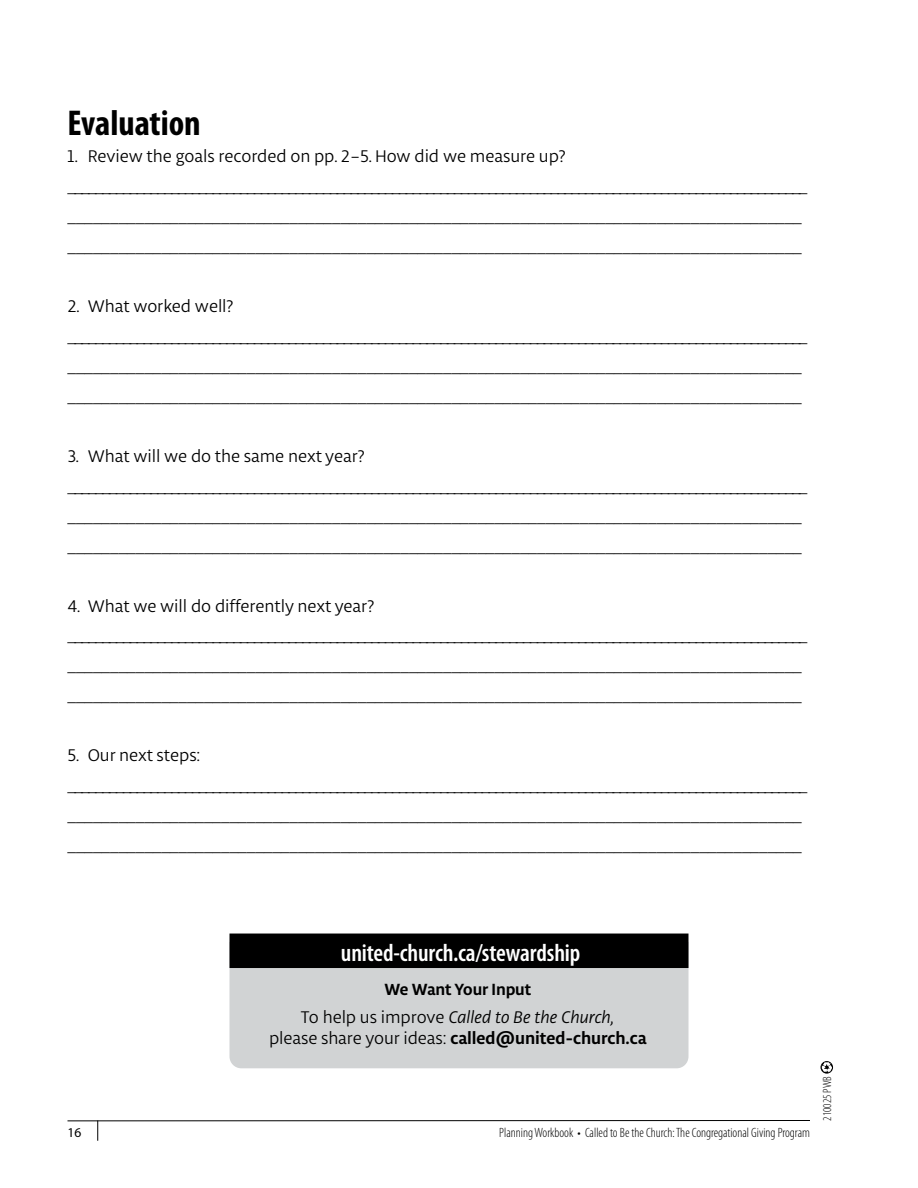
<style>
.page{position:relative;width:918px;height:1188px;background:#fff}
.page>*{position:absolute;margin:0;border:0;box-sizing:border-box;transform-origin:0 0}
.t1{font:700 condensed 36px "Myriad Pro";color:#000}
.toolkit_sidebar_head{font:600 condensed 24.75px "Myriad Pro";letter-spacing:-.005em;color:#fff}
.NL{font:18px/21px "Libertad";letter-spacing:-.005em;color:#000;text-align:center}
.Body_Text{font:17.25px "Myriad Pro";color:#000}
.t2{font:700 17.25px "Libertad";letter-spacing:-.005em;color:#000}
.t3{font:300 condensed 13.5px "Myriad Pro";color:#000}
.t4{font:13.5px "Myriad Pro";color:#000}
.t5{font:300 condensed 12px "Myriad Pro";color:#000}
.s1{font-style:italic}
.s2{font-weight:700}
</style>
<div class="page">
<hr style="left:67px;top:1120px;width:743px;height:1px;background:#000">
<svg style="left:97px;top:1120px;width:1px;height:21px"></svg>
<div style="left:844px;top:108px;width:34px;height:34px;border:1px solid #fff;border-radius:50%"></div>
<div style="left:844px;top:577px;width:34px;height:34px;border:1px solid #fff;border-radius:50%"></div>
<div style="left:844px;top:1046px;width:34px;height:34px;border:1px solid #fff;border-radius:50%"></div>
<div style="left:230px;top:968px;width:458px;height:100px;background:#d1d3d4"></div>
<div style="left:230px;top:934px;width:458px;height:34px;background:#000"></div>
<svg style="left:821px;top:1061px;width:12px;height:13px"></svg>
<svg style="left:821px;top:1062px;width:11px;height:11px"></svg>
<h2 class="t1" style="left:68px;top:101px;width:135px">Evaluation</h2>
<p class="NL" style="left:68px;top:145px;width:500px">1. Review the goals recorded on pp. 2–5. How did we measure up?</p>
<p class="Body_Text" style="left:68px;top:176px;width:742px">___________________________________________________________________________________________________________</p>
<p class="Body_Text" style="left:68px;top:206px;width:736px">______________________________________________________________________________________</p>
<p class="Body_Text" style="left:68px;top:236px;width:736px">______________________________________________________________________________________</p>
<p class="NL" style="left:68px;top:295px;width:168px">2. What worked well?</p>
<p class="Body_Text" style="left:68px;top:325px;width:742px">___________________________________________________________________________________________________________</p>
<p class="Body_Text" style="left:68px;top:355px;width:736px">______________________________________________________________________________________</p>
<p class="Body_Text" style="left:68px;top:385px;width:736px">______________________________________________________________________________________</p>
<p class="NL" style="left:68px;top:445px;width:299px">3. What will we do the same next year?</p>
<p class="Body_Text" style="left:68px;top:475px;width:742px">___________________________________________________________________________________________________________</p>
<p class="Body_Text" style="left:68px;top:505px;width:736px">______________________________________________________________________________________</p>
<p class="Body_Text" style="left:68px;top:535px;width:736px">______________________________________________________________________________________</p>
<p class="NL" style="left:68px;top:595px;width:308px">4. What we will do differently next year?</p>
<p class="Body_Text" style="left:68px;top:625px;width:742px">___________________________________________________________________________________________________________</p>
<p class="Body_Text" style="left:68px;top:655px;width:736px">______________________________________________________________________________________</p>
<p class="Body_Text" style="left:68px;top:685px;width:736px">______________________________________________________________________________________</p>
<p class="NL" style="left:68px;top:745px;width:134px">5. Our next steps:</p>
<p class="Body_Text" style="left:68px;top:775px;width:742px">___________________________________________________________________________________________________________</p>
<p class="Body_Text" style="left:68px;top:805px;width:736px">______________________________________________________________________________________</p>
<p class="Body_Text" style="left:68px;top:835px;width:736px">______________________________________________________________________________________</p>
<p class="toolkit_sidebar_head" style="left:341px;top:937px;width:241px">united-church.ca/stewardship</p>
<h5 class="t2" style="left:385px;top:978px;width:148px">We Want Your Input</h5>
<p class="NL" style="left:269px;top:1006px;width:379px">To help us improve <span class="s1">Called to Be the Church,<br></span>please share your ideas: <span class="s2">called@united-church.ca</span></p>
<p class="t4" style="left:67px;top:1125px;width:15px">16</p>
<p class="t3" style="left:499px;top:1125px;width:312px">Planning Workbook • Called to Be the Church: The Congregational Giving Program</p>
<p class="t5" style="left:820px;top:1120px;width:46px;rotate:-90deg">210025 PWB</p>
</div>
